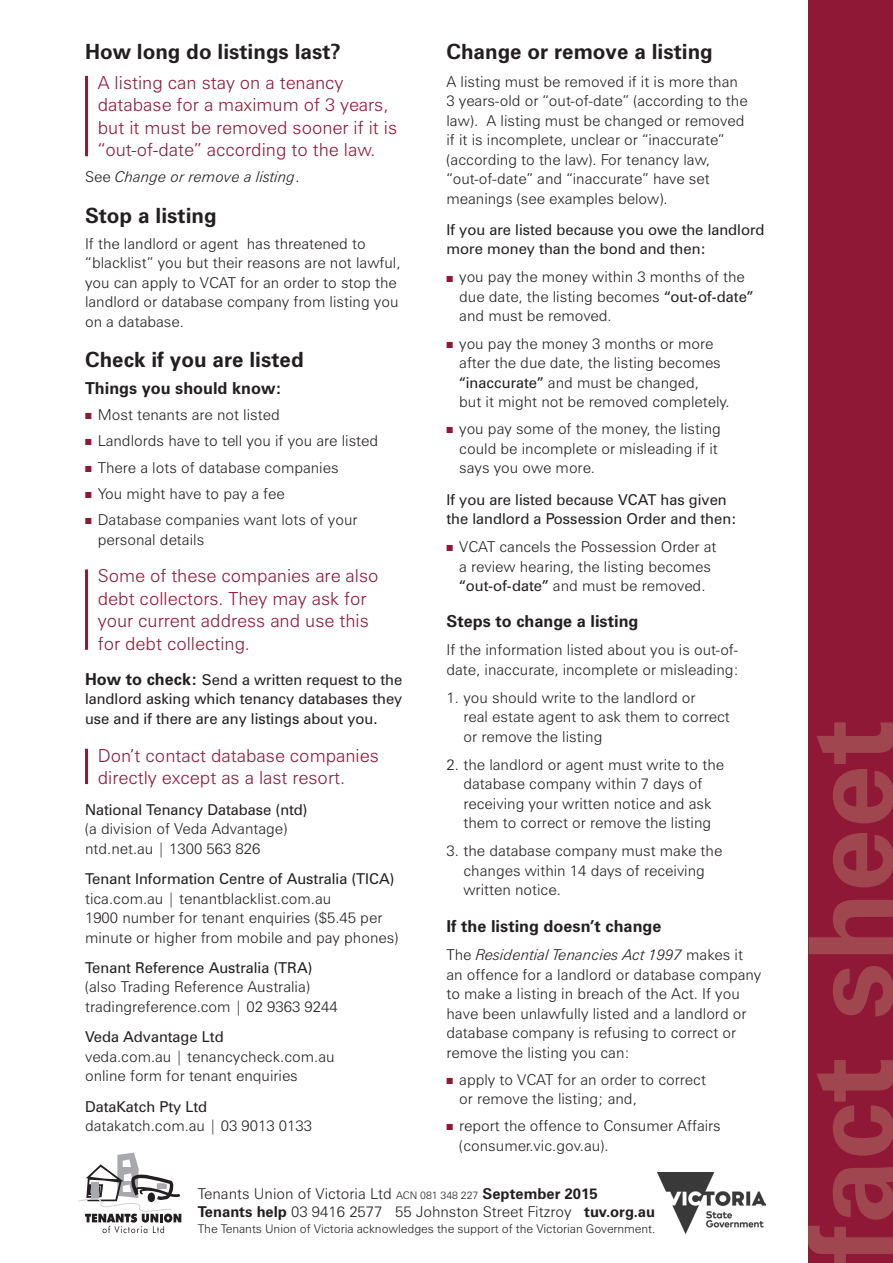
<style>
.page{position:relative;width:893px;height:1263px;background:#fff}
.page>*{position:absolute;margin:0;border:0;box-sizing:border-box;transform-origin:0 0}
.t1{font:700 117px "Zurich BT";color:#a0464f}
.t2{font:700 21px "Zurich BT";color:#231f20}
.t3{font:300 18px/22.5px "Zurich BT";color:#8f1837}
.t4{font:700 16.5px "Zurich BT";color:#231f20}
.t5{font:300 15px/19.5px "Zurich BT";color:#231f20}
.t6{font:15px/19.5px "Zurich BT";color:#231f20}
.t7{font:italic 300 15px "Zurich BT";color:#231f20}
.t8{font:300 12px "Zurich BT";letter-spacing:-.005em;color:#231f20}
.s1{font-style:normal}
.s2{color:#8f1837}
.s3{font-weight:700;font-size:16.5px}
.s4{font-weight:400}
.s5{font-style:italic}
.s6{font-size:10.5px}
.s7{font-weight:700}
</style>
<div class="page">
<div style="left:808px;top:0;width:85px;height:1263px;background:#8f1837"></div>
<hr style="left:85px;top:76px;width:3px;height:80px;background:#8f1837">
<hr style="left:85px;top:569px;width:3px;height:81px;background:#8f1837">
<hr style="left:85px;top:749px;width:3px;height:35px;background:#8f1837">
<svg style="left:78px;top:1153px;width:103px;height:80px"></svg>
<img style="left:657px;top:1172px;width:108px;height:61px">
<h2 class="t2" style="left:85px;top:39px;width:257px">How long do listings last?</h2>
<p class="t3" style="left:98px;top:71px;width:301px">A listing can stay on a tenancy database for a maximum of 3 years, but it must be removed sooner if it is “out-of-date” according to the law.</p>
<p class="t7" style="left:85px;top:168px;width:216px"><span class="s1">See</span> Change or remove a listing<span class="s1">.</span></p>
<h2 class="t2" style="left:85px;top:202px;width:133px">Stop a listing</h2>
<p class="t5" style="left:85px;top:234px;width:317px">If the landlord or agent has threatened to “blacklist” you but their reasons are not lawful, you can apply to VCAT for an order to stop the landlord or database company from listing you on a database.</p>
<h2 class="t2" style="left:85px;top:347px;width:220px">Check if you are listed</h2>
<p class="t4" style="left:85px;top:378px;width:198px">Things you should know:</p>
<p class="t5" style="left:85px;top:405px;width:196px"><span class="s2">■</span> Most tenants are not listed</p>
<p class="t5" style="left:85px;top:431px;width:295px"><span class="s2">■</span> Landlords have to tell you if you are listed</p>
<p class="t5" style="left:85px;top:457px;width:255px"><span class="s2">■</span> There a lots of database companies</p>
<p class="t5" style="left:85px;top:484px;width:201px"><span class="s2">■</span> You might have to pay a fee</p>
<p class="t5" style="left:98px;top:510px;width:261px;text-indent:-13px"><span class="s2">■</span> Database companies want lots of your personal details</p>
<p class="t3" style="left:98px;top:564px;width:282px">Some of these companies are also debt collectors. They may ask for your current address and use this for debt collecting.</p>
<p class="t6" style="left:85px;top:670px;width:319px;text-align:justify"><span class="s3">How to check:</span> Send a written request to the landlord asking which tenancy databases they use and if there are any listings about you.</p>
<p class="t3" style="left:98px;top:744px;width:283px">Don’t contact database companies directly except as a last resort.</p>
<p class="t6" style="left:85px;top:799px;width:224px">National Tenancy Database (ntd)</p>
<p class="t5" style="left:85px;top:819px;width:204px">(a division of Veda Advantage) ntd.net.au | 1300 563 826</p>
<p class="t6" style="left:85px;top:869px;width:311px">Tenant Information Centre of Australia (TICA)</p>
<p class="t5" style="left:85px;top:888px;width:315px">tica.com.au | tenantblacklist.com.au<br>1900 number for tenant enquiries ($5.45 per minute or higher from mobile and pay phones)</p>
<p class="t6" style="left:85px;top:958px;width:229px">Tenant Reference Australia (TRA)</p>
<p class="t5" style="left:85px;top:977px;width:254px">(also Trading Reference Australia) tradingreference.com | 02 9363 9244</p>
<p class="t6" style="left:85px;top:1027px;width:140px">Veda Advantage Ltd</p>
<p class="t5" style="left:85px;top:1047px;width:251px">veda.com.au | tenancycheck.com.au online form for tenant enquiries</p>
<p class="t6" style="left:85px;top:1097px;width:124px">DataKatch Pty Ltd</p>
<p class="t5" style="left:85px;top:1116px;width:229px">datakatch.com.au | 03 9013 0133</p>
<h2 class="t2" style="left:446px;top:39px;width:268px">Change or remove a listing</h2>
<p class="t5" style="left:446px;top:71px;width:303px">A listing must be removed if it is more than 3 years-old or “out-of-date” (according to the law). A listing must be changed or removed if it is incomplete, unclear or “inaccurate” (according to the law). For tenancy law, “out-of-date” and “inaccurate” have set meanings (see examples below).</p>
<p class="t6" style="left:446px;top:220px;width:320px">If you are listed because you owe the landlord more money than the bond and then:</p>
<p class="t5" style="left:459px;top:267px;width:296px;text-indent:-13px"><span class="s2">■</span> you pay the money within 3 months of the due date, the listing becomes <span class="s4">“out-of-date” </span>and must be removed.</p>
<p class="t5" style="left:459px;top:333px;width:272px;text-indent:-13px"><span class="s2">■</span> you pay the money 3 months or more after the due date, the listing becomes <span class="s4">“inaccurate”</span> and must be changed,<br>but it might not be removed completely.</p>
<p class="t5" style="left:459px;top:419px;width:263px;text-indent:-13px"><span class="s2">■</span> you pay some of the money, the listing could be incomplete or misleading if it says you owe more.</p>
<p class="t6" style="left:446px;top:489px;width:292px">If you are listed because VCAT has given the landlord a Possession Order and then:</p>
<p class="t5" style="left:446px;top:537px;width:271px;text-align:center"><span class="s2">■</span> VCAT cancels the Possession Order at a review hearing, the listing becomes <span class="s4">“out-of-date”</span> and must be removed.</p>
<p class="t4" style="left:446px;top:611px;width:193px">Steps to change a listing</p>
<p class="t5" style="left:446px;top:640px;width:294px">If the information listed about you is out-of&shy;date, inaccurate, incomplete or misleading:</p>
<p class="t5" style="left:463px;top:687px;width:268px;text-indent:-17px">1. you should write to the landlord or<br>real estate agent to ask them to correct or remove the listing</p>
<p class="t5" style="left:446px;top:754px;width:279px;text-align:center">2. the landlord or agent must write to the database company within 7 days of receiving your written notice and ask them to correct or remove the listing</p>
<p class="t5" style="left:463px;top:841px;width:260px;text-indent:-17px">3. the database company must make the changes within 14 days of receiving written notice.</p>
<p class="t4" style="left:446px;top:916px;width:216px">If the listing doesn’t change</p>
<p class="t5" style="left:446px;top:945px;width:316px">The <span class="s5">Residential Tenancies Act 1997</span> makes it an offence for a landlord or database company to make a listing in breach of the Act. If you have been unlawfully listed and a landlord or database company is refusing to correct or remove the listing you can:</p>
<p class="t5" style="left:459px;top:1069px;width:248px;text-indent:-13px"><span class="s2">■</span> apply to VCAT for an order to correct or remove the listing; and,</p>
<p class="t5" style="left:459px;top:1116px;width:263px;text-indent:-13px"><span class="s2">■</span> report the offence to Consumer Affairs (consumer.vic.gov.au).</p>
<p class="t5" style="left:198px;top:1184px;width:459px;line-height:18px">Tenants Union of Victoria Ltd <span class="s6">ACN 081 348 227</span> <span class="s7">September 2015<br>Tenants help</span> 03 9416 2577 55 Johnston Street Fitzroy <span class="s7">tuv.org.au</span></p>
<p class="t8" style="left:198px;top:1221px;width:459px">The Tenants Union of Victoria acknowledges the support of the Victorian Government.</p>
<h1 class="t1" style="left:780px;top:1263px;width:545px;rotate:-90deg">fact sheet</h1>
</div>
